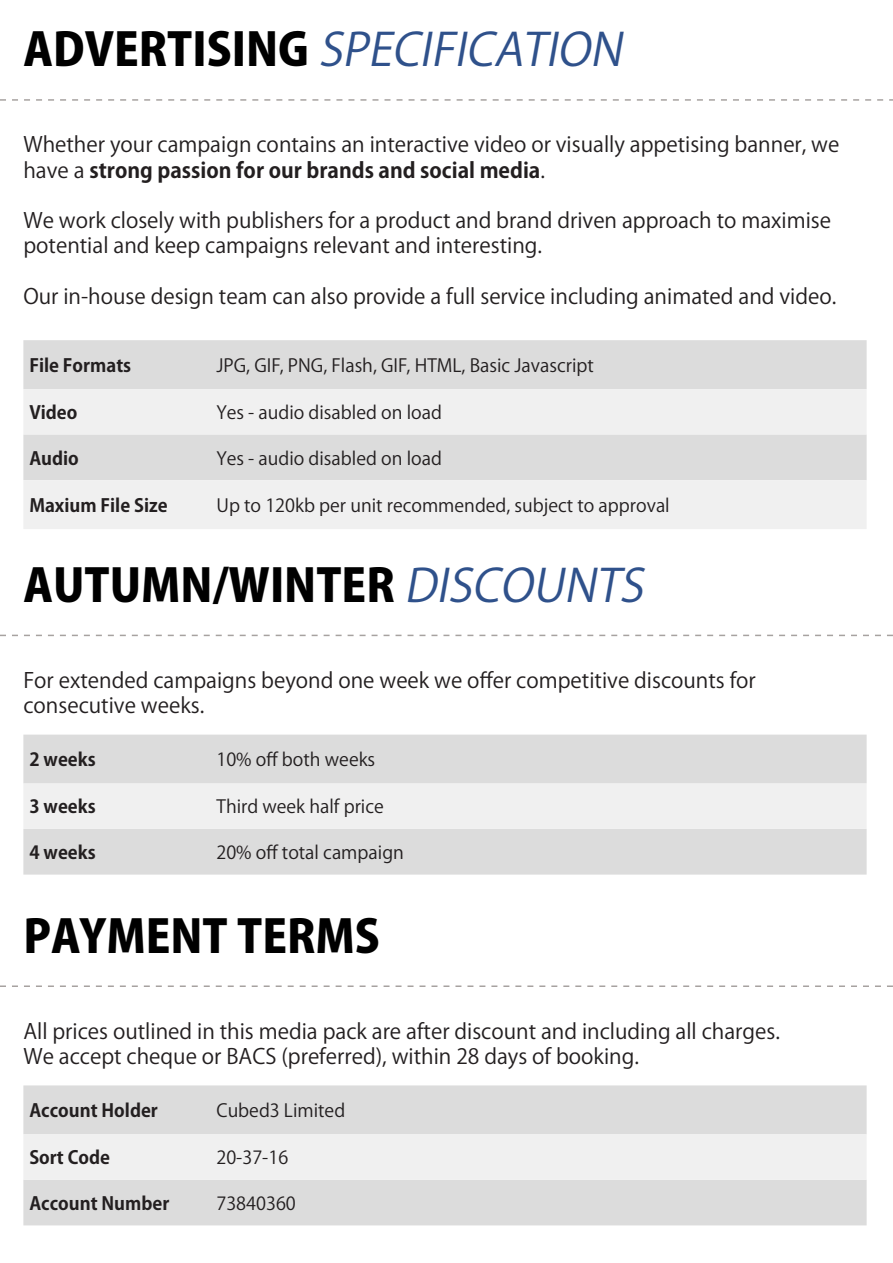
<style>
.page{position:relative;width:893px;height:1263px;background:#fff}
.page>*{position:absolute;margin:0;border:0;box-sizing:border-box;transform-origin:0 0}
.t1{font:800 45px "Koz Go Pro";color:#000}
.t2{font:italic 45px "Koz Go Pro";color:#2f518b}
.t3{font:21px/25.2px "Koz Go Pro";color:#231f20}
.t4{font:18px "Koz Go Pro";color:#231f20}
.t5{font:700 18px "Koz Go Pro";color:#231f20}
.s1{font-weight:800;font-style:normal;color:#000}
.s2{font-weight:700}
.s3{font-weight:400;font-style:italic;color:#2f518b}
</style>
<div class="page">
<svg style="left:0;top:99px;width:893px;height:2px"></svg>
<div style="left:23px;top:340px;width:844px;height:49px;background:#dcdcdc"></div>
<svg style="left:23px;top:389px;width:844px;height:140px;fill:#f0f0f0"></svg>
<svg style="left:0;top:635px;width:893px;height:1px"></svg>
<div style="left:23px;top:735px;width:844px;height:139px;background:#dcdcdc"></div>
<div style="left:23px;top:783px;width:844px;height:46px;background:#f0f0f0"></div>
<svg style="left:0;top:985px;width:893px;height:2px"></svg>
<div style="left:23px;top:1085px;width:844px;height:140px;background:#dcdcdc"></div>
<div style="left:23px;top:1134px;width:844px;height:46px;background:#f0f0f0"></div>
<p class="t2" style="left:23px;top:21px;width:611px"><span class="s1">A DV E RT I S I N G</span> SPECIFICATION</p>
<p class="t3" style="left:23px;top:133px;width:817px">Whether your campaign contains an interactive video or visually appetising banner, we have a <span class="s2">strong passion for our brands and social media</span>.</p>
<p class="t3" style="left:23px;top:208px;width:809px">We work closely with publishers for a product and brand driven approach to maximise potential and keep campaigns relevant and interesting.</p>
<p class="t3" style="left:23px;top:284px;width:814px">Our in-house design team can also provide a full service including animated and video.</p>
<p class="t5" style="left:29px;top:354px;width:103px">File Formats</p>
<p class="t4" style="left:216px;top:354px;width:379px">JPG, GIF, PNG, Flash, GIF, HTML, Basic Javascript</p>
<p class="t5" style="left:29px;top:401px;width:50px">Video</p>
<p class="t4" style="left:216px;top:401px;width:227px">Yes - audio disabled on load</p>
<p class="t5" style="left:29px;top:446px;width:51px">Audio</p>
<p class="t4" style="left:216px;top:446px;width:227px">Yes - audio disabled on load</p>
<p class="t5" style="left:29px;top:494px;width:140px">Maxium File Size</p>
<p class="t4" style="left:216px;top:494px;width:455px">Up to 120kb per unit recommended, subject to approval</p>
<p class="t1" style="left:23px;top:556px;width:632px">AUTUMN/WINTER <span class="s3">DISCOUNTS</span></p>
<p class="t3" style="left:23px;top:668px;width:734px">For extended campaigns beyond one week we offer competitive discounts for consecutive weeks.</p>
<p class="t5" style="left:29px;top:748px;width:68px">2 weeks</p>
<p class="t4" style="left:216px;top:748px;width:160px">10% off both weeks</p>
<p class="t5" style="left:29px;top:795px;width:68px">3 weeks</p>
<p class="t4" style="left:216px;top:795px;width:169px">Third week half price</p>
<p class="t5" style="left:29px;top:841px;width:68px">4 weeks</p>
<p class="t4" style="left:216px;top:841px;width:189px">20% off total campaign</p>
<p class="t1" style="left:23px;top:907px;width:358px">PAYMENT TERMS</p>
<p class="t3" style="left:23px;top:1019px;width:758px">All prices outlined in this media pack are after discount and including all charges.</p>
<p class="t3" style="left:23px;top:1044px;width:617px">We accept cheque or BACS (preferred), within 28 days of booking.</p>
<p class="t5" style="left:29px;top:1099px;width:130px">Account Holder</p>
<p class="t4" style="left:216px;top:1099px;width:130px">Cubed3 Limited</p>
<p class="t5" style="left:29px;top:1146px;width:82px">Sort Code</p>
<p class="t4" style="left:216px;top:1146px;width:73px">20-37-16</p>
<p class="t5" style="left:29px;top:1191px;width:141px">Account Number</p>
<p class="t4" style="left:216px;top:1191px;width:81px">73840360</p>
</div>
